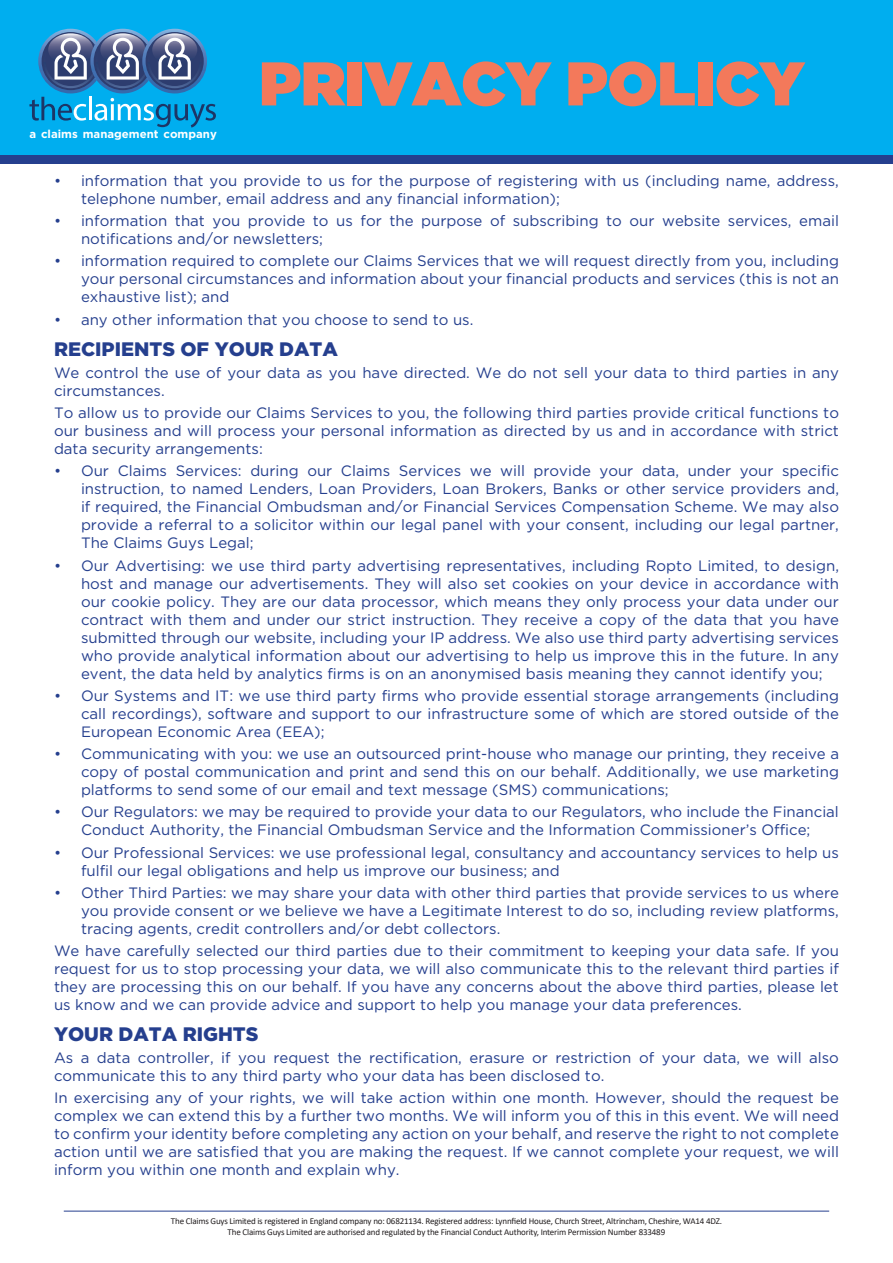
<style>
.page{position:relative;width:893px;height:1263px;background:#fff}
.page>*{position:absolute;margin:0;border:0;box-sizing:border-box;transform-origin:0 0}
.t1{font:900 61.5px "Gotham";color:#f3795b}
.t2{font:900 19.5px "Gotham";color:#253f8e}
.t3{font:15px/18px "Gotham";color:#253f8e;text-align:justify}
.t4{font:700 11.4px "Gotham";color:#fff}
.t5{font:9px/10.8px "Calibri";letter-spacing:-.02em;color:#231f20;text-align:center}
</style>
<div class="page">
<div style="left:0;top:0;width:893px;height:163px;background:#253f8e"></div>
<div style="left:0;top:0;width:893px;height:154px;background:#00aeef"></div>
<hr style="left:64px;top:1211px;width:765px;height:1px;background:#253f8e">
<svg style="left:29px;top:29px;width:187px;height:99px"></svg>
<h1 class="t1" style="left:259px;top:48px;width:547px">PRIVACY POLICY</h1>
<p class="t4" style="left:29px;top:127px;width:189px">a claims management company</p>
<p class="t3" style="left:81px;top:171px;width:759px;text-indent:-27px">• information that you provide to us for the purpose of registering with us (including name, address, telephone number, email address and any financial information);</p>
<p class="t3" style="left:81px;top:212px;width:759px;text-indent:-27px">• information that you provide to us for the purpose of subscribing to our website services, email notifications and/or newsletters;</p>
<p class="t3" style="left:81px;top:252px;width:759px;text-indent:-27px">• information required to complete our Claims Services that we will request directly from you, including your personal circumstances and information about your financial products and services (this is not an exhaustive list); and</p>
<p class="t3" style="left:54px;top:310px;width:421px">• any other information that you choose to send to us.</p>
<h2 class="t2" style="left:54px;top:337px;width:285px">RECIPIENTS OF YOUR DATA</h2>
<p class="t3" style="left:54px;top:363px;width:786px">We control the use of your data as you have directed. We do not sell your data to third parties in any circumstances.</p>
<p class="t3" style="left:54px;top:403px;width:786px">To allow us to provide our Claims Services to you, the following third parties provide critical functions to our business and will process your personal information as directed by us and in accordance with strict data security arrangements:</p>
<p class="t3" style="left:81px;top:462px;width:759px;text-indent:-27px">• Our Claims Services: during our Claims Services we will provide your data, under your specific instruction, to named Lenders, Loan Providers, Loan Brokers, Banks or other service providers and, if required, the Financial Ombudsman and/or Financial Services Compensation Scheme. We may also provide a referral to a solicitor within our legal panel with your consent, including our legal partner, The Claims Guys Legal;</p>
<p class="t3" style="left:81px;top:556px;width:759px;text-indent:-27px">• Our Advertising: we use third party advertising representatives, including Ropto Limited, to design, host and manage our advertisements. They will also set cookies on your device in accordance with our cookie policy. They are our data processor, which means they only process your data under our contract with them and under our strict instruction. They receive a copy of the data that you have submitted through our website, including your IP address. We also use third party advertising services who provide analytical information about our advertising to help us improve this in the future. In any event, the data held by analytics firms is on an anonymised basis meaning they cannot identify you;</p>
<p class="t3" style="left:81px;top:686px;width:759px;text-indent:-27px">• Our Systems and IT: we use third party firms who provide essential storage arrangements (including call recordings), software and support to our infrastructure some of which are stored outside of the European Economic Area (EEA);</p>
<p class="t3" style="left:81px;top:744px;width:759px;text-indent:-27px">• Communicating with you: we use an outsourced print-house who manage our printing, they receive a copy of postal communication and print and send this on our behalf. Additionally, we use marketing platforms to send some of our email and text message (SMS) communications;</p>
<p class="t3" style="left:54px;top:803px;width:786px;text-align:center">• Our Regulators: we may be required to provide your data to our Regulators, who include the Financial<br>Conduct Authority, the Financial Ombudsman Service and the Information Commissioner’s Office;</p>
<p class="t3" style="left:81px;top:843px;width:759px;text-indent:-27px">• Our Professional Services: we use professional legal, consultancy and accountancy services to help us fulfil our legal obligations and help us improve our business; and</p>
<p class="t3" style="left:81px;top:883px;width:759px;text-indent:-27px">• Other Third Parties: we may share your data with other third parties that provide services to us where you provide consent or we believe we have a Legitimate Interest to do so, including review platforms, tracing agents, credit controllers and/or debt collectors.</p>
<p class="t3" style="left:54px;top:941px;width:786px">We have carefully selected our third parties due to their commitment to keeping your data safe. If you request for us to stop processing your data, we will also communicate this to the relevant third parties if they are processing this on our behalf. If you have any concerns about the above third parties, please let us know and we can provide advice and support to help you manage your data preferences.</p>
<h2 class="t2" style="left:54px;top:1023px;width:206px">YOUR DATA RIGHTS</h2>
<p class="t3" style="left:54px;top:1048px;width:786px">As a data controller, if you request the rectification, erasure or restriction of your data, we will also communicate this to any third party who your data has been disclosed to.</p>
<p class="t3" style="left:54px;top:1089px;width:787px">In exercising any of your rights, we will take action within one month. However, should the request be complex we can extend this by a further two months. We will inform you of this in this event. We will need to confirm your identity before completing any action on your behalf, and reserve the right to not complete action until we are satisfied that you are making the request. If we cannot complete your request, we will inform you within one month and explain why.</p>
<p class="t5" style="left:171px;top:1215px;width:552px">The Claims Guys Limited is registered in England company no: 06821134. Registered address: Lynnfield House, Church Street, Altrincham, Cheshire, WA14 4DZ.<br>The Claims Guys Limited are authorised and regulated by the Financial Conduct Authority, Interim Permission Number 833489</p>
</div>
